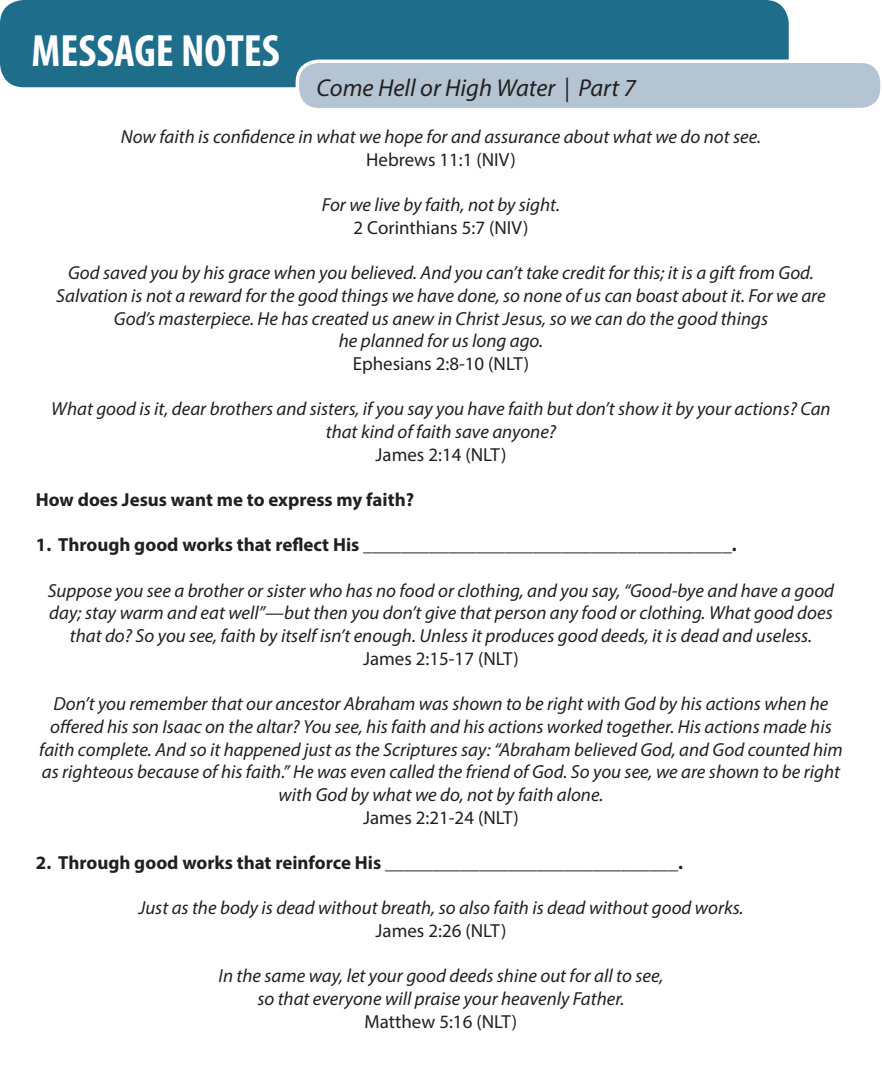
<style>
.page{position:relative;width:882px;height:1071px;background:#fff}
.page>*{position:absolute;margin:0;border:0;box-sizing:border-box;transform-origin:0 0}
.t1{font:700 condensed 45.5px "Myriad Pro";color:#fff}
.t2{font:italic 24.5px "Myriad Pro";color:#231f20}
.t3{font:italic 18.9px/22.8px "Myriad Pro";color:#231f20;text-align:center}
.t4{font:700 18.9px "Myriad Pro";color:#231f20}
.t5{font:18.9px "Myriad Pro";color:#231f20}
</style>
<div class="page">
<div style="left:0;top:0;width:789px;height:87px;background:#1e6d8a;border-radius:24px"></div>
<svg style="left:296px;top:60px;width:585px;height:48px;background:#bac8d5"></svg>
<p class="t1" style="left:32px;top:22px;width:250px">MESSAGE NOTES</p>
<p class="t2" style="left:317px;top:73px;width:321px">Come Hell or High Water | Part 7</p>
<p class="t3" style="left:121px;top:125px;width:642px">Now faith is confidence in what we hope for and assurance about what we do not see.</p>
<p class="t5" style="left:366px;top:148px;width:151px">Hebrews 11:1 (NIV)</p>
<p class="t3" style="left:322px;top:193px;width:240px">For we live by faith, not by sight.</p>
<p class="t5" style="left:354px;top:216px;width:176px">2 Corinthians 5:7 (NIV)</p>
<p class="t3" style="left:56px;top:261px;width:771px">God saved you by his grace when you believed. And you can’t take credit for this; it is a gift from God.<br>Salvation is not a reward for the good things we have done, so none of us can boast about it. For we are<br>God’s masterpiece. He has created us anew in Christ Jesus, so we can do the good things</p>
<p class="t3" style="left:339px;top:329px;width:206px">he planned for us long ago.</p>
<p class="t5" style="left:353px;top:352px;width:178px">Ephesians 2:8-10 (NLT)</p>
<p class="t3" style="left:51px;top:397px;width:781px">What good is it, dear brothers and sisters, if you say you have faith but don’t show it by your actions? Can that kind of faith save anyone?</p>
<p class="t5" style="left:376px;top:443px;width:132px">James 2:14 (NLT)</p>
<p class="t4" style="left:36px;top:487px;width:380px">How does Jesus want me to express my faith?</p>
<p class="t4" style="left:36px;top:533px;width:702px">1. Through good works that reflect His _______________________________________.</p>
<p class="t3" style="left:48px;top:579px;width:788px">Suppose you see a brother or sister who has no food or clothing, and you say, “Good-bye and have a good day; stay warm and eat well”—but then you don’t give that person any food or clothing. What good does that do? So you see, faith by itself isn’t enough. Unless it produces good deeds, it is dead and useless.</p>
<p class="t5" style="left:363px;top:647px;width:157px">James 2:15-17 (NLT)</p>
<p class="t3" style="left:39px;top:692px;width:805px">Don’t you remember that our ancestor Abraham was shown to be right with God by his actions when he offered his son Isaac on the altar? You see, his faith and his actions worked together. His actions made his faith complete. And so it happened just as the Scriptures say: “Abraham believed God, and God counted him as righteous because of his faith.” He was even called the friend of God. So you see, we are shown to be right with God by what we do, not by faith alone.</p>
<p class="t5" style="left:363px;top:806px;width:157px">James 2:21-24 (NLT)</p>
<p class="t4" style="left:36px;top:850px;width:649px">2. Through good works that reinforce His _______________________________.</p>
<p class="t3" style="left:138px;top:896px;width:607px">Just as the body is dead without breath, so also faith is dead without good works.</p>
<p class="t5" style="left:376px;top:919px;width:132px">James 2:26 (NLT)</p>
<p class="t3" style="left:219px;top:964px;width:446px">In the same way, let your good deeds shine out for all to see,</p>
<p class="t3" style="left:257px;top:987px;width:369px">so that everyone will praise your heavenly Father.</p>
<p class="t5" style="left:365px;top:1010px;width:154px">Matthew 5:16 (NLT)</p>
</div>
